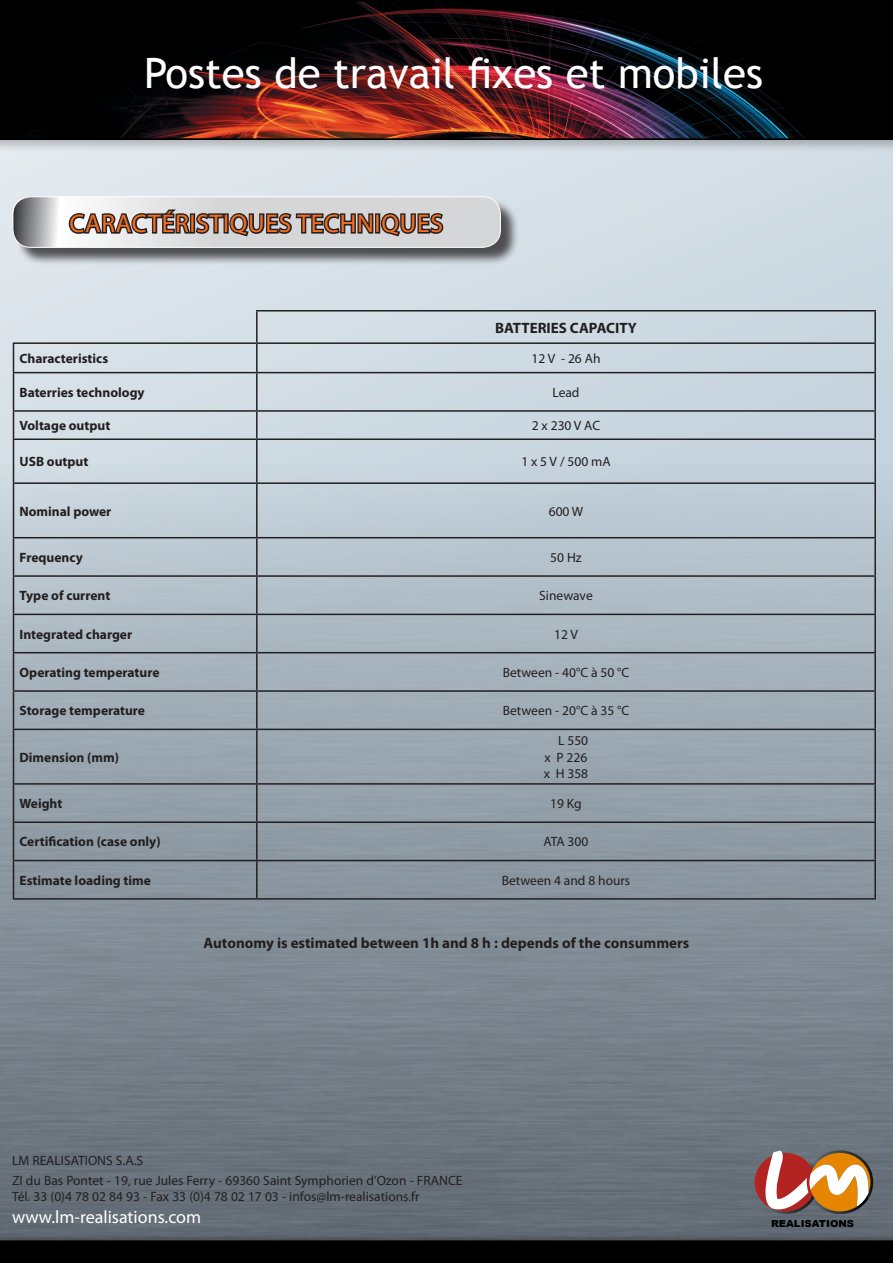
<style>
.page{position:relative;width:893px;height:1263px;background:#fff}
.page>*{position:absolute;margin:0;border:0;box-sizing:border-box;transform-origin:0 0}
.t1{font:42px "Trebuchet MS";color:#fff}
.t2{font:42px "Myriad Pro";color:#fff}
.t3{font:25.5px "Myriad Pro";letter-spacing:.03em;color:#f36e21}
.Normal_e{font:18px "Myriad Pro";color:#fff}
.t4{font:700 15px "Myriad Pro";color:#231f20}
.Normal_e-2{font:13.5px "Myriad Pro";color:#231f20}
.t5{font:700 13.5px "Myriad Pro";color:#231f20}
.t6{font:900 9.6px "Arial";color:#000;scale:1.04 1}
</style>
<div class="page">
<div style="left:0;top:0;width:893px;height:1240px;background:linear-gradient(to right,#dbe4ea,#c9d7e0)"></div>
<img style="left:0;top:463px;width:893px;height:770px">
<div style="left:0;top:0;width:893px;height:153px;background:#231f20;opacity:.25"></div>
<div style="left:0;top:1233px;width:893px;height:30px;background:#231f20;opacity:.25"></div>
<svg style="left:0;top:0;width:893px;height:140px;background:#250f10"></svg>
<div style="left:0;top:1240px;width:893px;height:23px;background:#000"></div>
<div style="left:15px;top:199px;width:504px;height:67px;background:#231f20;opacity:.75"></div>
<svg style="left:13px;top:193px;width:487px;height:54px;background:#b1b2b4"></svg>
<div style="left:13px;top:197px;width:488px;height:51px;border:1px solid #fff;border-radius:18px"></div>
<hr style="left:874px;top:311px;width:2px;height:31px;background:#231f20">
<hr style="left:874px;top:344px;width:2px;height:28px;background:#231f20">
<hr style="left:13px;top:373px;width:1px;height:37px;background:#231f20">
<hr style="left:257px;top:372px;width:619px;height:1px;background:#231f20">
<hr style="left:256px;top:373px;width:2px;height:37px;background:#231f20">
<hr style="left:874px;top:373px;width:2px;height:37px;background:#231f20">
<hr style="left:13px;top:410px;width:244px;height:2px;background:#231f20">
<svg style="left:13px;top:412px;width:1px;height:26px"></svg>
<hr style="left:257px;top:410px;width:619px;height:2px;background:#231f20">
<hr style="left:256px;top:412px;width:2px;height:26px;background:#231f20">
<hr style="left:874px;top:412px;width:2px;height:26px;background:#231f20">
<hr style="left:13px;top:438px;width:244px;height:2px;background:#231f20">
<hr style="left:13px;top:440px;width:1px;height:42px;background:#231f20">
<hr style="left:257px;top:438px;width:619px;height:2px;background:#231f20">
<hr style="left:256px;top:440px;width:2px;height:42px;background:#231f20">
<hr style="left:874px;top:440px;width:2px;height:42px;background:#231f20">
<hr style="left:13px;top:482px;width:244px;height:2px;background:#231f20">
<hr style="left:13px;top:484px;width:1px;height:53px;background:#231f20">
<hr style="left:257px;top:482px;width:619px;height:2px;background:#231f20">
<hr style="left:256px;top:484px;width:2px;height:53px;background:#231f20">
<hr style="left:874px;top:484px;width:2px;height:53px;background:#231f20">
<hr style="left:13px;top:537px;width:244px;height:1px;background:#231f20">
<hr style="left:13px;top:538px;width:1px;height:37px;background:#231f20">
<hr style="left:257px;top:537px;width:619px;height:1px;background:#231f20">
<hr style="left:256px;top:538px;width:2px;height:37px;background:#231f20">
<hr style="left:874px;top:538px;width:2px;height:37px;background:#231f20">
<hr style="left:13px;top:575px;width:244px;height:2px;background:#231f20">
<hr style="left:13px;top:577px;width:1px;height:37px;background:#231f20">
<hr style="left:257px;top:575px;width:619px;height:2px;background:#231f20">
<hr style="left:256px;top:577px;width:2px;height:37px;background:#231f20">
<hr style="left:874px;top:577px;width:2px;height:37px;background:#231f20">
<hr style="left:13px;top:614px;width:244px;height:1px;background:#231f20">
<hr style="left:13px;top:615px;width:1px;height:37px;background:#231f20">
<hr style="left:257px;top:614px;width:619px;height:1px;background:#231f20">
<hr style="left:256px;top:615px;width:2px;height:37px;background:#231f20">
<hr style="left:874px;top:615px;width:2px;height:37px;background:#231f20">
<hr style="left:13px;top:652px;width:244px;height:1px;background:#231f20">
<hr style="left:13px;top:653px;width:1px;height:37px;background:#231f20">
<hr style="left:257px;top:652px;width:619px;height:1px;background:#231f20">
<hr style="left:256px;top:653px;width:2px;height:37px;background:#231f20">
<hr style="left:874px;top:653px;width:2px;height:37px;background:#231f20">
<hr style="left:13px;top:690px;width:244px;height:2px;background:#231f20">
<hr style="left:13px;top:692px;width:1px;height:37px;background:#231f20">
<hr style="left:257px;top:690px;width:619px;height:2px;background:#231f20">
<hr style="left:256px;top:692px;width:2px;height:37px;background:#231f20">
<hr style="left:874px;top:692px;width:2px;height:37px;background:#231f20">
<hr style="left:13px;top:729px;width:244px;height:1px;background:#231f20">
<hr style="left:13px;top:730px;width:1px;height:53px;background:#231f20">
<hr style="left:257px;top:729px;width:619px;height:1px;background:#231f20">
<hr style="left:256px;top:730px;width:2px;height:53px;background:#231f20">
<hr style="left:874px;top:730px;width:2px;height:53px;background:#231f20">
<hr style="left:13px;top:783px;width:244px;height:2px;background:#231f20">
<hr style="left:13px;top:785px;width:1px;height:36px;background:#231f20">
<hr style="left:257px;top:783px;width:619px;height:2px;background:#231f20">
<hr style="left:256px;top:785px;width:2px;height:36px;background:#231f20">
<hr style="left:874px;top:785px;width:2px;height:36px;background:#231f20">
<hr style="left:13px;top:821px;width:244px;height:2px;background:#231f20">
<hr style="left:13px;top:823px;width:1px;height:37px;background:#231f20">
<hr style="left:257px;top:821px;width:619px;height:2px;background:#231f20">
<hr style="left:256px;top:823px;width:2px;height:37px;background:#231f20">
<hr style="left:874px;top:823px;width:2px;height:37px;background:#231f20">
<hr style="left:13px;top:860px;width:244px;height:1px;background:#231f20">
<hr style="left:13px;top:861px;width:1px;height:37px;background:#231f20">
<hr style="left:257px;top:860px;width:619px;height:1px;background:#231f20">
<hr style="left:256px;top:861px;width:2px;height:37px;background:#231f20">
<hr style="left:874px;top:861px;width:2px;height:37px;background:#231f20">
<hr style="left:13px;top:898px;width:244px;height:2px;background:#231f20">
<hr style="left:257px;top:898px;width:619px;height:2px;background:#231f20">
<hr style="left:256px;top:310px;width:620px;height:1px;background:#231f20">
<hr style="left:256px;top:311px;width:2px;height:31px;background:#231f20">
<hr style="left:257px;top:342px;width:619px;height:2px;background:#231f20">
<hr style="left:13px;top:342px;width:244px;height:2px;background:#231f20">
<svg style="left:13px;top:344px;width:1px;height:28px"></svg>
<hr style="left:256px;top:344px;width:2px;height:28px;background:#231f20">
<hr style="left:13px;top:372px;width:244px;height:1px;background:#231f20">
<svg style="left:752px;top:1150px;width:121px;height:64px"></svg>
<p class="t1" style="left:144px;top:48px;width:620px">Postes de travail fixes et mobiles</p>
<h1 class="t2" style="left:349px;top:49px;width:378px">Concepteur Fabricant</h1>
<p class="t3" style="left:69px;top:208px;width:375px">CARACTÉRISTIQUES TECHNIQUES</p>
<p class="t4" style="left:495px;top:318px;width:143px">BATTERIES CAPACITY</p>
<p class="t5" style="left:20px;top:350px;width:90px">Characteristics</p>
<p class="Normal_e-2" style="left:532px;top:350px;width:70px">12 V - 26 Ah</p>
<p class="t5" style="left:20px;top:383px;width:127px">Baterries technology</p>
<p class="Normal_e-2" style="left:552px;top:384px;width:29px">Lead</p>
<p class="t5" style="left:20px;top:417px;width:92px">Voltage output</p>
<p class="Normal_e-2" style="left:532px;top:417px;width:70px">2 x 230 V AC</p>
<p class="t5" style="left:20px;top:453px;width:70px">USB output</p>
<p class="Normal_e-2" style="left:521px;top:453px;width:91px">1 x 5 V / 500 mA</p>
<p class="t5" style="left:20px;top:502px;width:93px">Nominal power</p>
<p class="Normal_e-2" style="left:549px;top:503px;width:36px">600 W</p>
<p class="t5" style="left:20px;top:549px;width:65px">Frequency</p>
<p class="Normal_e-2" style="left:550px;top:549px;width:33px">50 Hz</p>
<p class="t5" style="left:20px;top:587px;width:92px">Type of current</p>
<p class="Normal_e-2" style="left:539px;top:587px;width:55px">Sinewave</p>
<p class="t5" style="left:20px;top:625px;width:114px">Integrated charger</p>
<p class="Normal_e-2" style="left:554px;top:626px;width:25px">12 V</p>
<p class="t5" style="left:20px;top:663px;width:142px">Operating temperature</p>
<p class="Normal_e-2" style="left:503px;top:664px;width:128px">Between - 40°C à 50 °C</p>
<p class="t5" style="left:20px;top:702px;width:127px">Storage temperature</p>
<p class="Normal_e-2" style="left:503px;top:702px;width:128px">Between - 20°C à 35 °C</p>
<p class="t5" style="left:20px;top:748px;width:101px">Dimension (mm)</p>
<p class="Normal_e-2" style="left:558px;top:733px;width:32px">L 550</p>
<p class="Normal_e-2" style="left:545px;top:749px;width:44px">x P 226</p>
<p class="Normal_e-2" style="left:544px;top:765px;width:46px">x H 358</p>
<p class="t5" style="left:20px;top:795px;width:44px">Weight</p>
<p class="Normal_e-2" style="left:550px;top:795px;width:33px">19 Kg</p>
<p class="t5" style="left:20px;top:833px;width:143px">Certification (case only)</p>
<p class="Normal_e-2" style="left:544px;top:833px;width:46px">ATA 300</p>
<p class="t5" style="left:20px;top:871px;width:133px">Estimate loading time</p>
<p class="Normal_e-2" style="left:502px;top:872px;width:130px">Between 4 and 8 hours</p>
<p class="t4" style="left:204px;top:933px;width:487px">Autonomy is estimated between 1h and 8 h : depends of the consummers</p>
<p class="Normal_e-2" style="left:12px;top:1152px;width:133px">LM REALISATIONS S.A.S</p>
<p class="Normal_e-2" style="left:12px;top:1172px;width:452px">ZI du Bas Pontet - 19, rue Jules Ferry - 69360 Saint Symphorien d’Ozon - FRANCE</p>
<p class="Normal_e-2" style="left:12px;top:1188px;width:409px">Tél. 33 (0)4 78 02 84 93 - Fax 33 (0)4 78 02 17 03 - infos@lm-realisations.fr</p>
<p class="Normal_e" style="left:12px;top:1206px;width:191px">www.lm-realisations.com</p>
<p class="t6" style="left:771px;top:1218px;width:81px">REALISATIONS</p>
</div>
